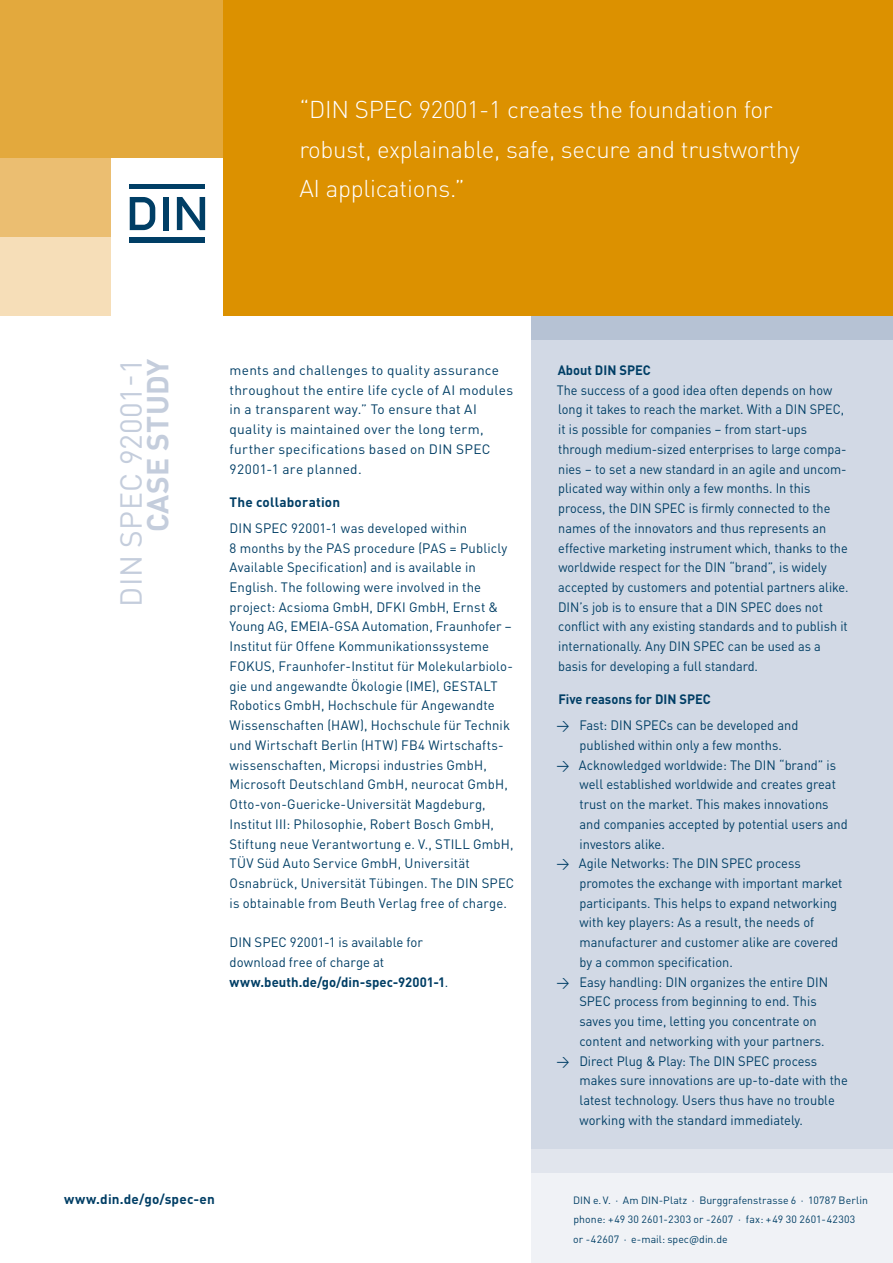
<style>
.page{position:relative;width:893px;height:1263px;background:#fff}
.page>*{position:absolute;margin:0;border:0;box-sizing:border-box;transform-origin:0 0}
.DIN_SPEC-Nummer{font:30px "DINOT";letter-spacing:.01em;color:#c4cddc}
.DIN_SPEC-Nummer-2{font:700 30px "DINOT";letter-spacing:.01em;color:#c4cddc}
.DIN_Zitat{font:300 24px/39.5px "DINOT";letter-spacing:-.01em;color:#fff}
.DIN_Copy_9pt{font:13.5px/19.8px "DINOT";color:#003e65}
.DIN_Copy_9pt-2{font:13.5px/19.8px "DINOT";color:#003e65;scale:.95 1}
.DIN_Copy_9pt-3{font:13.5px/19.8px "DINOT";color:#003e65;scale:.94 1}
.DIN_Copy_9pt-4{font:13.5px/19.8px "DINOT";letter-spacing:.02em;color:#003e65}
.DIN_Subhead_9pt{font:700 13.5px "DINOT";color:#003e65}
.DIN_Subhead_9pt-2{font:700 13.5px "DINOT";color:#003e65;scale:.95 1}
.t1{font:10.5px/19.8px "DINOT";letter-spacing:.015em;color:#003e65}
.s1{font-weight:700}
</style>
<div class="page">
<div style="left:0;top:0;width:112px;height:316px;background:#f6deb8"></div>
<div style="left:0;top:0;width:112px;height:237px;background:#ebbe71"></div>
<div style="left:0;top:0;width:223px;height:158px;background:#e3a93d"></div>
<div style="left:223px;top:0;width:670px;height:316px;background:#dc9100"></div>
<div style="left:531px;top:1173px;width:362px;height:90px;background:#f0f2f6"></div>
<div style="left:531px;top:339px;width:362px;height:810px;background:#d2d9e5"></div>
<div style="left:531px;top:1149px;width:362px;height:24px;background:#e1e5ed"></div>
<div style="left:531px;top:316px;width:362px;height:23px;background:#b6c2d4"></div>
<svg style="left:130px;top:197px;width:25px;height:33px"></svg>
<div style="left:130px;top:184px;width:75px;height:5px;background:#003e65"></div>
<div style="left:163px;top:197px;width:5px;height:33px;background:#003e65"></div>
<svg style="left:177px;top:197px;width:28px;height:33px"></svg>
<div style="left:130px;top:238px;width:75px;height:5px;background:#003e65"></div>
<p class="DIN_Zitat" style="left:299px;top:88px;width:502px">“DIN SPEC 92001-1 creates the foundation for robust, explainable, safe, secure and trustworthy</p>
<p class="DIN_Zitat" style="left:299px;top:167px;width:167px">AI applications.”</p>
<p class="DIN_SPEC-Nummer" style="left:108px;top:606px;width:249px;rotate:-90deg">DIN SPEC 92001-1</p>
<p class="DIN_SPEC-Nummer-2" style="left:134px;top:532px;width:175px;rotate:-90deg">CASE STUDY</p>
<p class="DIN_Copy_9pt-4" style="left:230px;top:359px;width:285px">ments and challenges to quality assurance throughout the entire life cycle of AI modules in a transparent way.” To ensure that AI quality is maintained over the long term, further specifications based on DIN SPEC 92001-1 are planned.</p>
<p class="DIN_Subhead_9pt" style="left:230px;top:492px;width:112px">The collaboration</p>
<p class="DIN_Copy_9pt" style="left:230px;top:517px;width:286px">DIN SPEC 92001-1 was developed within<br>8 months by the PAS procedure (PAS = Publicly Available Specification) and is available in English. The following were involved in the project: Acsioma GmbH, DFKI GmbH, Ernst &amp; Young AG, EMEIA-GSA Automation, Fraunhofer – Institut für Offene Kommunikationssysteme FOKUS, Fraunhofer-Institut für Molekularbiolo&shy;gie und angewandte Ökologie (IME), GESTALT Robotics GmbH, Hochschule für Angewandte Wissenschaften (HAW), Hochschule für Technik und Wirtschaft Berlin (HTW) FB4 Wirtschafts&shy;wissenschaften, Micropsi industries GmbH, Microsoft Deutschland GmbH, neurocat GmbH, Otto-von-Guericke-Universität Magdeburg, Institut III: Philosophie, Robert Bosch GmbH, Stiftung neue Verantwortung e. V., STILL GmbH, TÜV Süd Auto Service GmbH, Universität Osnabrück, Universität Tübingen. The DIN SPEC is obtainable from Beuth Verlag free of charge.</p>
<p class="DIN_Copy_9pt" style="left:230px;top:931px;width:220px">DIN SPEC 92001-1 is available for download free of charge at <span class="s1">www.beuth.de/go/din-spec-92001-1</span>.</p>
<p class="DIN_Subhead_9pt" style="left:64px;top:1188px;width:152px">www.din.de/go/spec-en</p>
<p class="DIN_Subhead_9pt-2" style="left:558px;top:359px;width:99px">About DIN SPEC</p>
<p class="DIN_Copy_9pt-3" style="left:557px;top:379px;width:312px">The success of a good idea often depends on how long it takes to reach the market. With a DIN SPEC, it is possible for companies – from start-ups through medium-sized enterprises to large compa&shy;nies – to set a new standard in an agile and uncom&shy;plicated way within only a few months. In this process, the DIN SPEC is firmly connected to the names of the innovators and thus represents an effective marketing instrument which, thanks to the worldwide respect for the DIN “brand”, is widely accepted by customers and potential partners alike.<br>DIN’s job is to ensure that a DIN SPEC does not conflict with any existing standards and to publish it internationally. Any DIN SPEC can be used as a basis for developing a full standard.</p>
<p class="DIN_Subhead_9pt-2" style="left:558px;top:689px;width:162px">Five reasons for DIN SPEC</p>
<p class="DIN_Copy_9pt-2" style="left:556px;top:714px;width:256px;text-align:center">→ Fast: DIN SPECs can be developed and published within only a few months.</p>
<p class="DIN_Copy_9pt-2" style="left:579px;top:754px;width:284px;text-indent:-23px">→ Acknowledged worldwide: The DIN “brand” is well established worldwide and creates great trust on the market. This makes innovations and companies accepted by potential users and investors alike.</p>
<p class="DIN_Copy_9pt-2" style="left:579px;top:852px;width:278px;text-indent:-23px">→ Agile Networks: The DIN SPEC process promotes the exchange with important market participants. This helps to expand networking with key players: As a result, the needs of manufacturer and customer alike are covered by a common specification.</p>
<p class="DIN_Copy_9pt-2" style="left:579px;top:971px;width:263px;text-indent:-23px">→ Easy handling: DIN organizes the entire DIN SPEC process from beginning to end. This saves you time, letting you concentrate on content and networking with your partners.</p>
<p class="DIN_Copy_9pt-2" style="left:579px;top:1050px;width:284px;text-indent:-23px">→ Direct Plug &amp; Play: The DIN SPEC process makes sure innovations are up-to-date with the latest technology. Users thus have no trouble working with the standard immediately.</p>
<p class="t1" style="left:573px;top:1189px;width:296px">DIN e.V. · Am DIN-Platz · Burggrafenstrasse 6 · 10787 Berlin phone: +49 30 2601-2303 or -2607 · fax: +49 30 2601-42303<br>or -42607 · e-mail: spec@din.de</p>
</div>
